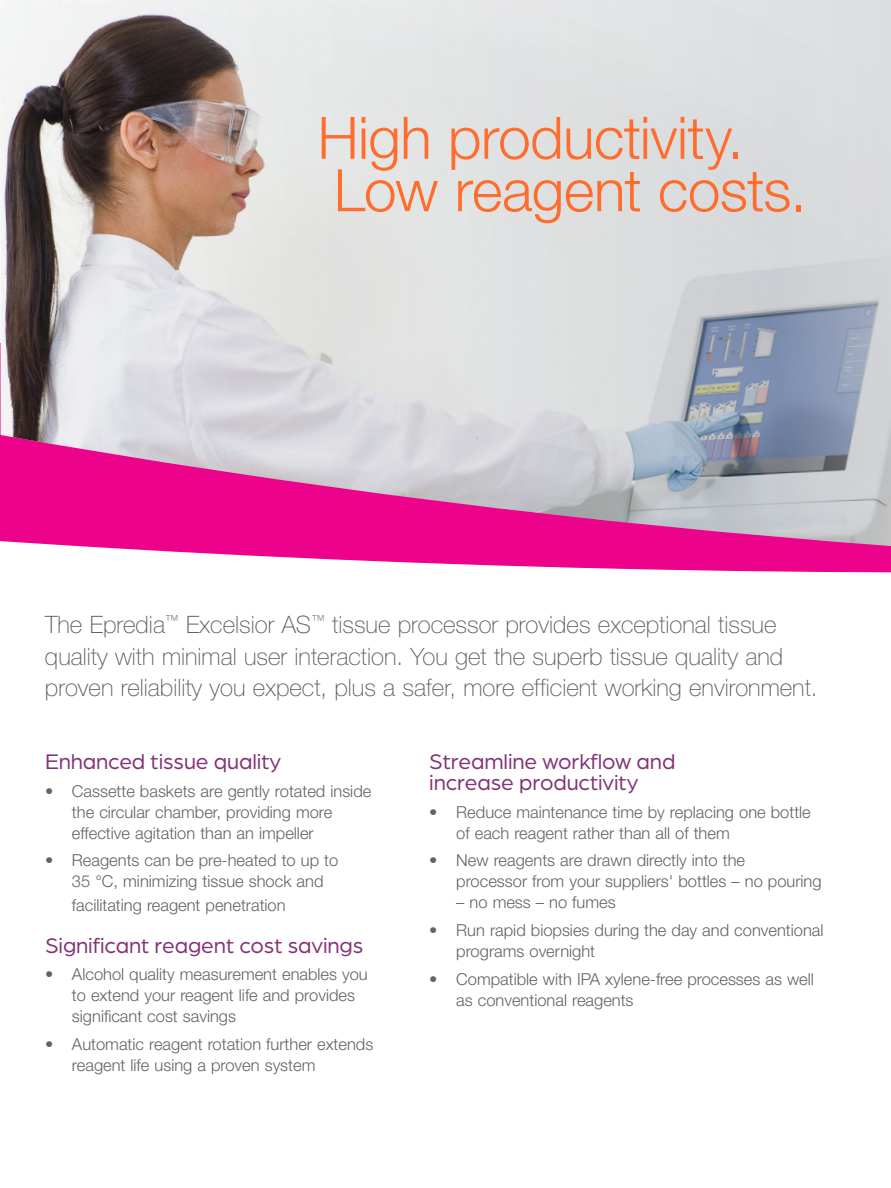
<style>
.page{position:relative;width:891px;height:1188px;background:#fff}
.page>*{position:absolute;margin:0;border:0;box-sizing:border-box;transform-origin:0 0}
.t1{font:300 58.5px/52.5px "Helvetica Neue LT Std";letter-spacing:-.01em;color:#ff6c2c}
.t2{font:100 24px/31.5px "Helvetica Neue LT Std";color:#57585a}
.t3{font:22.5px/21px "Arboria";letter-spacing:-.005em;color:#833475}
.t4{font:300 16.5px/21px "Helvetica Neue LT Std";color:#636366}
</style>
<div class="page">
<svg style="left:78px;top:546px;width:813px;height:26px;fill:#ed028c"></svg>
<img style="left:0;top:0;width:891px;height:546px">
<h1 class="t1" style="left:317px;top:110px;width:490px">High productivity.<br>Low reagent costs.</h1>
<h2 class="t2" style="left:45px;top:609px;width:774px">The Epredia<sup>™</sup> Excelsior AS<sup>™</sup> tissue processor provides exceptional tissue quality with minimal user interaction. You get the superb tissue quality and proven reliability you expect, plus a safer, more efficient working environment.</h2>
<h3 class="t3" style="left:45px;top:750px;width:238px">Enhanced tissue quality</h3>
<p class="t4" style="left:72px;top:780px;width:301px;text-indent:-27px">• Cassette baskets are gently rotated inside the circular chamber, providing more effective agitation than an impeller</p>
<p class="t4" style="left:72px;top:850px;width:268px;text-indent:-27px">• Reagents can be pre-heated to up to<br>35 °C, minimizing tissue shock and</p>
<p class="t4" style="left:72px;top:895px;width:215px">facilitating reagent penetration</p>
<h3 class="t3" style="left:45px;top:934px;width:320px">Significant reagent cost savings</h3>
<p class="t4" style="left:72px;top:964px;width:297px;text-indent:-27px">• Alcohol quality measurement enables you to extend your reagent life and provides significant cost savings</p>
<p class="t4" style="left:72px;top:1033px;width:303px;text-indent:-27px">• Automatic reagent rotation further extends reagent life using a proven system</p>
<h3 class="t3" style="left:429px;top:750px;width:248px">Streamline workflow and increase productivity</h3>
<p class="t4" style="left:456px;top:801px;width:356px;text-indent:-27px">• Reduce maintenance time by replacing one bottle of each reagent rather than all of them</p>
<p class="t4" style="left:456px;top:850px;width:367px;text-indent:-27px">• New reagents are drawn directly into the<br>processor from your suppliers' bottles – no pouring</p>
<p class="t4" style="left:456px;top:892px;width:161px">– no mess – no fumes</p>
<p class="t4" style="left:456px;top:919px;width:369px;text-indent:-27px">• Run rapid biopsies during the day and conventional programs overnight</p>
<p class="t4" style="left:456px;top:968px;width:359px;text-indent:-27px">• Compatible with IPA xylene-free processes as well as conventional reagents</p>
</div>
